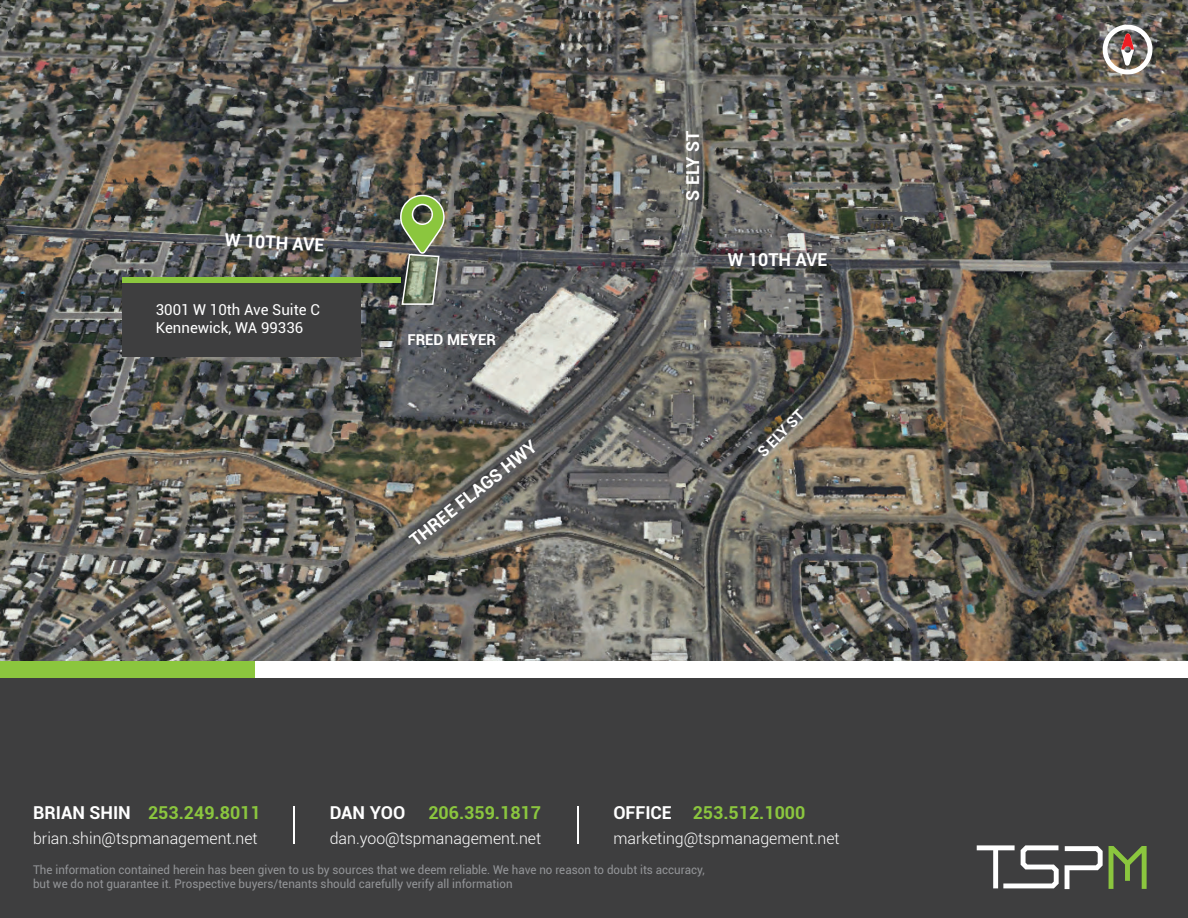
<style>
.page{position:relative;width:1188px;height:918px;background:#fff}
.page>*{position:absolute;margin:0;border:0;box-sizing:border-box;transform-origin:0 0}
.t1{font:700 17.85px "Roboto";color:#fff}
.t2{font:700 17.85px "Roboto";color:#8bc63e}
.t3{font:300 15.9px "Roboto";color:#fff}
.t4{font:15px/18px "Roboto";color:#fff}
.t5{font:700 15px "Roboto";color:#fff}
.t6{font:12px/14.4px "Roboto";color:#939598;scale:.96 1}
</style>
<div class="page">
<img style="left:0;top:0;width:1188px;height:661px">
<div style="left:0;top:661px;width:254px;height:213px;background:#8bc63e"></div>
<div style="left:0;top:679px;width:1188px;height:239px;background:#3e3e3f"></div>
<svg style="left:1103px;top:25px;width:50px;height:50px"></svg>
<svg style="left:977px;top:845px;width:82px;height:43px"></svg>
<svg style="left:1109px;top:846px;width:38px;height:43px"></svg>
<svg style="left:1065px;top:846px;width:38px;height:43px"></svg>
<hr style="left:578px;top:806px;width:1px;height:38px;background:#fff">
<hr style="left:293px;top:806px;width:1px;height:38px;background:#fff">
<div style="left:123px;top:282px;width:238px;height:75px;background:#3e3e3f"></div>
<div style="left:123px;top:277px;width:278px;height:5px;background:#8bc63e"></div>
<img style="left:399px;top:194px;width:47px;height:112px">
<p class="t1" style="left:226px;top:227px;width:101px;rotate:3deg">W 10TH AVE</p>
<p class="t4" style="left:156px;top:300px;width:166px">3001 W 10th Ave Suite C<br>Kennewick, WA 99336</p>
<p class="t5" style="left:407px;top:329px;width:90px">FRED MEYER</p>
<p class="t1" style="left:405px;top:533px;width:158px;rotate:-39deg">THREE FLAGS HWY</p>
<p class="t1" style="left:680px;top:201px;width:71px;rotate:-90deg">S ELY ST</p>
<p class="t1" style="left:728px;top:247px;width:101px">W 10TH AVE</p>
<p class="t5" style="left:753px;top:447px;width:60px;rotate:-45deg">S ELY ST</p>
<p class="t1" style="left:33px;top:800px;width:99px">BRIAN SHIN</p>
<p class="t2" style="left:693px;top:800px;width:114px">253.512.1000</p>
<p class="t3" style="left:33px;top:827px;width:226px">brian.shin@tspmanagement.net</p>
<p class="t2" style="left:148px;top:800px;width:114px">253.249.8011</p>
<p class="t1" style="left:330px;top:800px;width:77px">DAN YOO</p>
<p class="t3" style="left:330px;top:827px;width:213px">dan.yoo@tspmanagement.net</p>
<p class="t2" style="left:428px;top:800px;width:114px">206.359.1817</p>
<p class="t1" style="left:613px;top:800px;width:60px">OFFICE</p>
<p class="t3" style="left:613px;top:827px;width:228px">marketing@tspmanagement.net</p>
<p class="t6" style="left:33px;top:862px;width:701px">The information contained herein has been given to us by sources that we deem reliable. We have no reason to doubt its accuracy, but we do not guarantee it. Prospective buyers/tenants should carefully verify all information</p>
</div>
